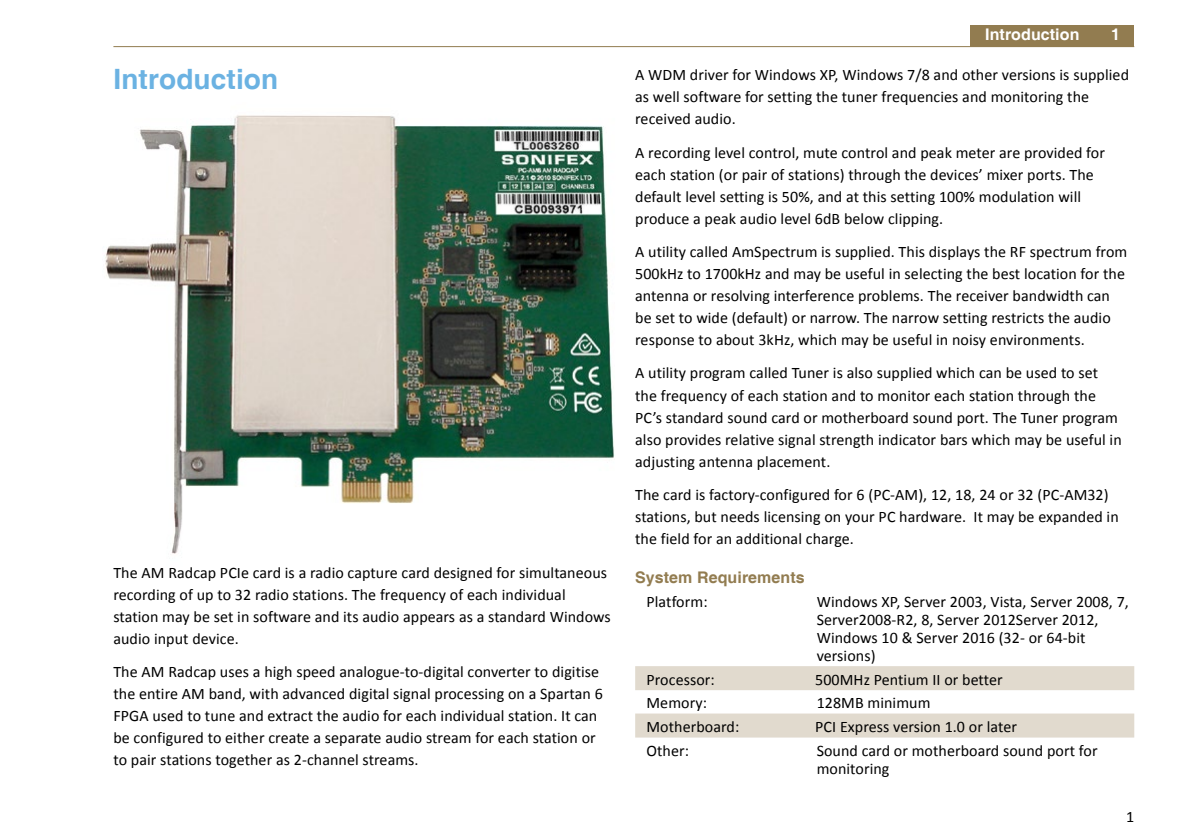
<style>
.page{position:relative;width:1191px;height:840px;background:#fff}
.page>*{position:absolute;margin:0;border:0;box-sizing:border-box;transform-origin:0 0}
.t1{font:700 28px "Helvetica";letter-spacing:.005em;color:#6bb2e2}
.t2{font:16px/22px "Calibri";letter-spacing:.005em;color:#000}
.t3{font:700 16px "Helvetica";letter-spacing:.005em;color:#927c50}
.t4{font:700 16px "Helvetica";letter-spacing:.005em;color:#fff}
</style>
<div class="page">
<div style="left:970px;top:25px;width:164px;height:22px;background:#927c50"></div>
<hr style="left:113px;top:46px;width:1021px;height:1px;background:#927c50">
<img style="left:105px;top:115px;width:510px;height:439px">
<div style="left:635px;top:665px;width:499px;height:24px;background:#e1dace"></div>
<div style="left:635px;top:713px;width:499px;height:24px;background:#e1dace"></div>
<h1 class="t1" style="left:113px;top:61px;width:166px">Introduction</h1>
<p class="t2" style="left:113px;top:561px;width:499px">The AM Radcap PCIe card is a radio capture card designed for simultaneous recording of up to 32 radio stations. The frequency of each individual station may be set in software and its audio appears as a standard Windows audio input device.</p>
<p class="t2" style="left:113px;top:660px;width:491px">The AM Radcap uses a high speed analogue-to-digital converter to digitise the entire AM band, with advanced digital signal processing on a Spartan 6<br>FPGA used to tune and extract the audio for each individual station. It can be configured to either create a separate audio stream for each station or to pair stations together as 2-channel streams.</p>
<p class="t4" style="left:985px;top:25px;width:96px">Introduction</p>
<p class="t4" style="left:1111px;top:25px;width:10px">1</p>
<p class="t2" style="left:635px;top:64px;width:495px">A WDM driver for Windows XP, Windows 7/8 and other versions is supplied as well software for setting the tuner frequencies and monitoring the received audio.</p>
<p class="t2" style="left:635px;top:141px;width:471px">A recording level control, mute control and peak meter are provided for each station (or pair of stations) through the devices’ mixer ports. The default level setting is 50%, and at this setting 100% modulation will produce a peak audio level 6dB below clipping.</p>
<p class="t2" style="left:635px;top:240px;width:493px">A utility called AmSpectrum is supplied. This displays the RF spectrum from 500kHz to 1700kHz and may be useful in selecting the best location for the antenna or resolving interference problems. The receiver bandwidth can be set to wide (default) or narrow. The narrow setting restricts the audio response to about 3kHz, which may be useful in noisy environments.</p>
<p class="t2" style="left:635px;top:362px;width:488px">A utility program called Tuner is also supplied which can be used to set the frequency of each station and to monitor each station through the PC’s standard sound card or motherboard sound port. The Tuner program also provides relative signal strength indicator bars which may be useful in adjusting antenna placement.</p>
<p class="t2" style="left:635px;top:483px;width:485px">The card is factory-configured for 6 (PC-AM), 12, 18, 24 or 32 (PC-AM32) stations, but needs licensing on your PC hardware. It may be expanded in the field for an additional charge.</p>
<p class="t3" style="left:635px;top:567px;width:171px">System Requirements</p>
<p class="t2" style="left:646px;top:590px;width:63px">Platform:</p>
<p class="t2" style="left:816px;top:592px;width:314px;line-height:18px">Windows XP, Server 2003, Vista, Server 2008, 7, Server2008-R2, 8, Server 2012Server 2012, Windows 10 &amp; Server 2016 (32- or 64-bit versions)</p>
<p class="t2" style="left:646px;top:667px;width:70px">Processor:</p>
<p class="t2" style="left:815px;top:667px;width:189px">500MHz Pentium II or better</p>
<p class="t2" style="left:646px;top:691px;width:62px">Memory:</p>
<p class="t2" style="left:816px;top:691px;width:115px">128MB minimum</p>
<p class="t2" style="left:646px;top:715px;width:94px">Motherboard:</p>
<p class="t2" style="left:815px;top:715px;width:203px">PCI Express version 1.0 or later</p>
<p class="t2" style="left:646px;top:738px;width:44px">Other:</p>
<p class="t2" style="left:816px;top:740px;width:282px;line-height:18px">Sound card or motherboard sound port for monitoring</p>
<p class="t2" style="left:1126px;top:805px;width:10px">1</p>
</div>
